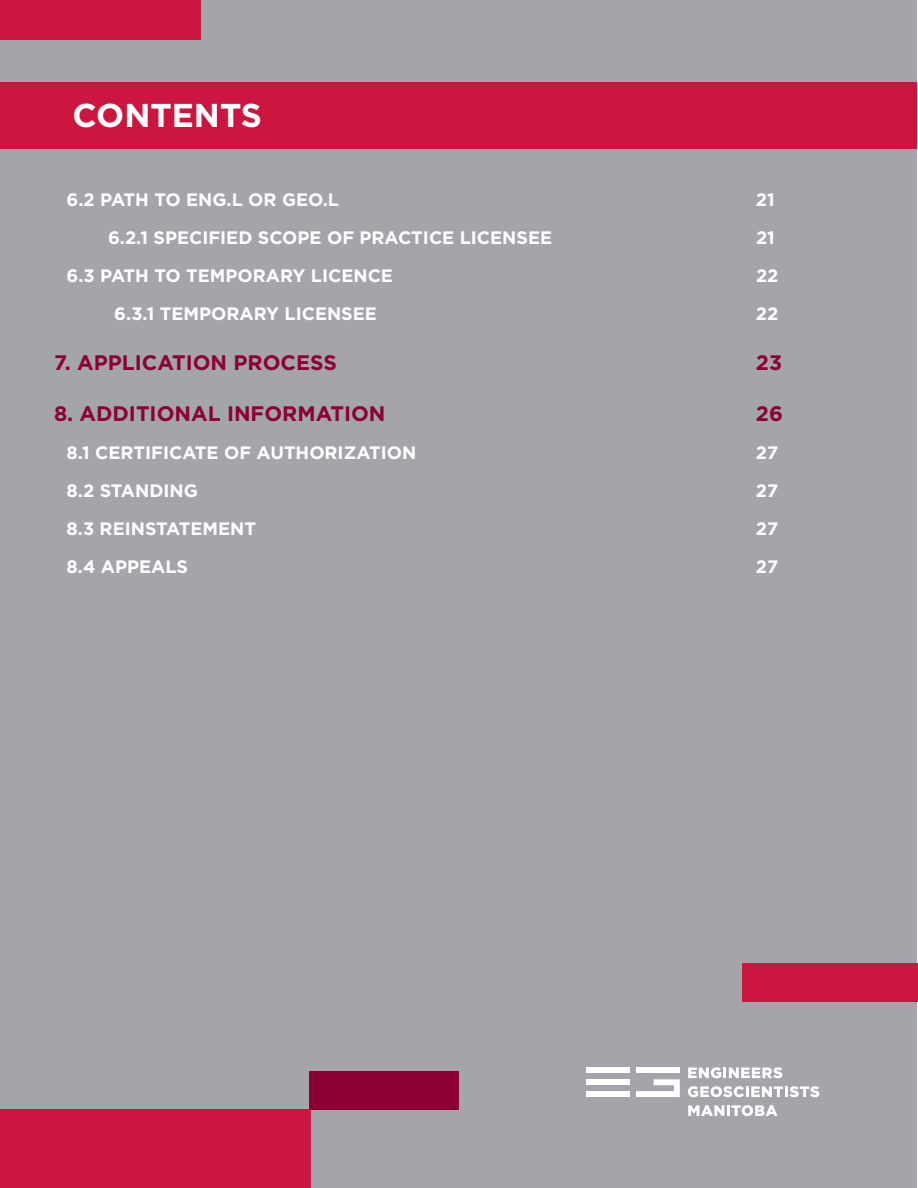
<style>
.page{position:relative;width:918px;height:1188px;background:#fff}
.page>*{position:absolute;margin:0;border:0;box-sizing:border-box;transform-origin:0 0}
.t1{font:700 33px "Gotham";color:#fff}
.t2{font:700 21px "Gotham";color:#8d0034}
.t3{font:700 18px "Gotham";color:#fff}
</style>
<div class="page">
<div style="left:1px;top:0;width:916px;height:1187px;background:#a3a5aa"></div>
<div style="left:1px;top:82px;width:916px;height:67px;background:#cd163f"></div>
<div style="left:586px;top:1068px;width:44px;height:5px;background:#fff"></div>
<div style="left:586px;top:1079px;width:44px;height:6px;background:#fff"></div>
<div style="left:586px;top:1091px;width:44px;height:6px;background:#fff"></div>
<div style="left:636px;top:1068px;width:44px;height:5px;background:#fff"></div>
<svg style="left:636px;top:1079px;width:44px;height:18px"></svg>
<svg style="left:688px;top:1067px;width:94px;height:11px"></svg>
<svg style="left:688px;top:1105px;width:89px;height:11px"></svg>
<svg style="left:688px;top:1086px;width:131px;height:11px"></svg>
<div style="left:0;top:1110px;width:310px;height:78px;background:#cd163f"></div>
<div style="left:309px;top:1071px;width:150px;height:39px;background:#8d0034"></div>
<div style="left:742px;top:963px;width:176px;height:39px;background:#cd163f"></div>
<div style="left:0;top:0;width:200px;height:40px;background:#cd163f"></div>
<h1 class="t1" style="left:73px;top:94px;width:191px">CONTENTS</h1>
<p class="t3" style="left:67px;top:187px;width:274px">6.2 PATH TO ENG.L OR GEO.L</p>
<p class="t3" style="left:756px;top:187px;width:20px">21</p>
<p class="t3" style="left:108px;top:225px;width:446px">6.2.1 SPECIFIED SCOPE OF PRACTICE LICENSEE</p>
<p class="t3" style="left:756px;top:225px;width:20px">21</p>
<p class="t3" style="left:67px;top:263px;width:328px">6.3 PATH TO TEMPORARY LICENCE</p>
<p class="t3" style="left:756px;top:263px;width:24px">22</p>
<p class="t3" style="left:114px;top:301px;width:264px">6.3.1 TEMPORARY LICENSEE</p>
<p class="t3" style="left:756px;top:301px;width:24px">22</p>
<p class="t2" style="left:54px;top:349px;width:284px">7. APPLICATION PROCESS</p>
<p class="t2" style="left:756px;top:349px;width:28px">23</p>
<p class="t2" style="left:54px;top:400px;width:333px">8. ADDITIONAL INFORMATION</p>
<p class="t2" style="left:756px;top:400px;width:28px">26</p>
<p class="t3" style="left:67px;top:441px;width:351px">8.1 CERTIFICATE OF AUTHORIZATION</p>
<p class="t3" style="left:756px;top:441px;width:24px">27</p>
<p class="t3" style="left:67px;top:479px;width:133px">8.2 STANDING</p>
<p class="t3" style="left:756px;top:479px;width:24px">27</p>
<p class="t3" style="left:67px;top:517px;width:191px">8.3 REINSTATEMENT</p>
<p class="t3" style="left:756px;top:517px;width:24px">27</p>
<p class="t3" style="left:67px;top:555px;width:123px">8.4 APPEALS</p>
<p class="t3" style="left:756px;top:555px;width:24px">27</p>
</div>
